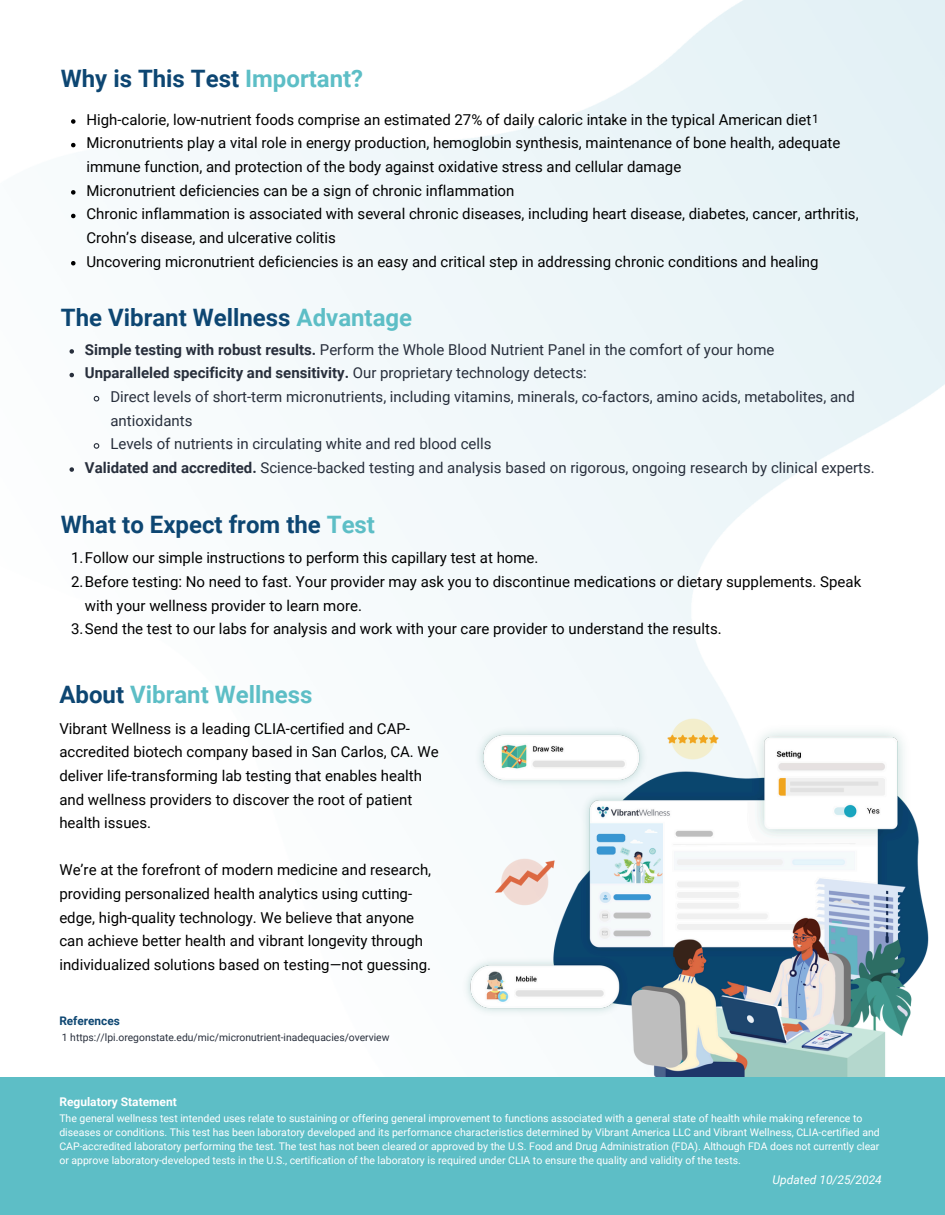
<style>
.page{position:relative;width:945px;height:1215px;background:#fff}
.page>*{position:absolute;margin:0;border:0;box-sizing:border-box;transform-origin:0 0}
.t1{font:700 24px "Roboto";color:#0d4672}
.t2{font:700 24px "Roboto";color:#5dbec6}
.t3{font:15px/23.7px "Roboto";color:#000}
.t4{font:15px/23.7px "Roboto";color:#282f3c}
.t5{font:700 15px "Roboto";color:#282f3c}
.t6{font:700 12px "Roboto";color:#fff}
.t7{font:italic 12px "Roboto";color:#fff}
.t8{font:12px "Roboto";color:#000}
.t9{font:700 11.85px "Roboto";color:#0d4672}
.t10{font:10.5px/14px "Roboto";color:#fff}
.t11{font:10.35px "Roboto";color:#282f3c}
.s1{color:#5dbec6}
.s2{font-weight:700}
.s3{font-weight:400}
.s4{color:#0d4672}
</style>
<div class="page">
<img style="left:69px;top:0;width:876px;height:1077px">
<div style="left:0;top:1077px;width:945px;height:138px;background:#5dbec6"></div>
<img style="left:458px;top:710px;width:479px;height:366px">
<svg style="left:71px;top:119px;width:5px;height:5px"></svg>
<svg style="left:71px;top:143px;width:5px;height:4px"></svg>
<svg style="left:71px;top:190px;width:5px;height:5px"></svg>
<svg style="left:71px;top:214px;width:5px;height:4px"></svg>
<svg style="left:71px;top:261px;width:5px;height:4px"></svg>
<svg style="left:70px;top:349px;width:4px;height:5px"></svg>
<svg style="left:70px;top:373px;width:4px;height:4px"></svg>
<svg style="left:93px;top:395px;width:7px;height:7px"></svg>
<svg style="left:93px;top:442px;width:7px;height:8px"></svg>
<svg style="left:70px;top:467px;width:4px;height:5px"></svg>
<p class="t1" style="left:61px;top:64px;width:304px">Why is This Test <span class="s1">Important?</span></p>
<p class="t3" style="left:86px;top:108px;width:726px">High-calorie, low-nutrient foods comprise an estimated 27% of daily caloric intake in the typical American diet</p>
<p class="t3" style="left:86px;top:132px;width:755px">Micronutrients play a vital role in energy production, hemoglobin synthesis, maintenance of bone health, adequate immune function, and protection of the body against oxidative stress and cellular damage</p>
<p class="t3" style="left:86px;top:179px;width:430px">Micronutrient deficiencies can be a sign of chronic inflammation</p>
<p class="t3" style="left:86px;top:202px;width:774px">Chronic inflammation is associated with several chronic diseases, including heart disease, diabetes, cancer, arthritis,<br>Crohn’s disease, and ulcerative colitis</p>
<p class="t3" style="left:86px;top:250px;width:734px">Uncovering micronutrient deficiencies is an easy and critical step in addressing chronic conditions and healing</p>
<h1 class="t1" style="left:61px;top:304px;width:353px">The Vibrant Wellness <span class="s1">Advantage</span></h1>
<p class="t4" style="left:85px;top:338px;width:691px"><span class="s2">Simple testing with robust results.</span> Perform the Whole Blood Nutrient Panel in the comfort of your home</p>
<p class="t5" style="left:85px;top:365px;width:503px">Unparalleled specificity and sensitivity. <span class="s3">Our proprietary technology detects:</span></p>
<p class="t4" style="left:110px;top:385px;width:746px">Direct levels of short-term micronutrients, including vitamins, minerals, co-factors, amino acids, metabolites, and antioxidants</p>
<p class="t4" style="left:110px;top:432px;width:383px">Levels of nutrients in circulating white and red blood cells</p>
<p class="t4" style="left:85px;top:456px;width:791px"><span class="s2">Validated and accredited.</span> Science-backed testing and analysis based on rigorous, ongoing research by clinical experts.</p>
<p class="t8" style="left:812px;top:112px;width:8px">1</p>
<p class="t1" style="left:61px;top:511px;width:316px">What to Expect from the <span class="s1">Test</span></p>
<h1 class="t3" style="left:71px;top:546px;width:469px">1.Follow our simple instructions to perform this capillary test at home.</h1>
<p class="t3" style="left:85px;top:570px;width:778px;text-indent:-14px">2.Before testing: No need to fast. Your provider may ask you to discontinue medications or dietary supplements. Speak with your wellness provider to learn more.</p>
<h2 class="t3" style="left:71px;top:617px;width:652px">3.Send the test to our labs for analysis and work with your care provider to understand the results.</h2>
<h1 class="t2" style="left:59px;top:681px;width:255px"><span class="s4">About</span> Vibrant Wellness</h1>
<p class="t3" style="left:59px;top:717px;width:381px">Vibrant Wellness is a leading CLIA-certified and CAP&shy;accredited biotech company based in San Carlos, CA. We deliver life-transforming lab testing that enables health and wellness providers to discover the root of patient health issues.</p>
<p class="t3" style="left:59px;top:858px;width:373px">We’re at the forefront of modern medicine and research, providing personalized health analytics using cutting&shy;edge, high-quality technology. We believe that anyone can achieve better health and vibrant longevity through individualized solutions based on testing—not guessing.</p>
<p class="t9" style="left:59px;top:1014px;width:62px">References</p>
<p class="t11" style="left:62px;top:1031px;width:329px">1 https://lpi.oregonstate.edu/mic/micronutrient-inadequacies/overview</p>
<p class="t6" style="left:59px;top:1095px;width:119px">Regulatory Statement</p>
<p class="t10" style="left:59px;top:1111px;width:822px">The general wellness test intended uses relate to sustaining or offering general improvement to functions associated with a general state of health while making reference to diseases or conditions. This test has been laboratory developed and its performance characteristics determined by Vibrant America LLC and Vibrant Wellness, CLIA-certified and CAP-accredited laboratory performing the test. The test has not been cleared or approved by the U.S. Food and Drug Administration (FDA). Although FDA does not currently clear or approve laboratory-developed tests in the U.S., certification of the laboratory is required under CLIA to ensure the quality and validity of the tests.</p>
<p class="t7" style="left:773px;top:1173px;width:111px">Updated 10/25/2024</p>
</div>
